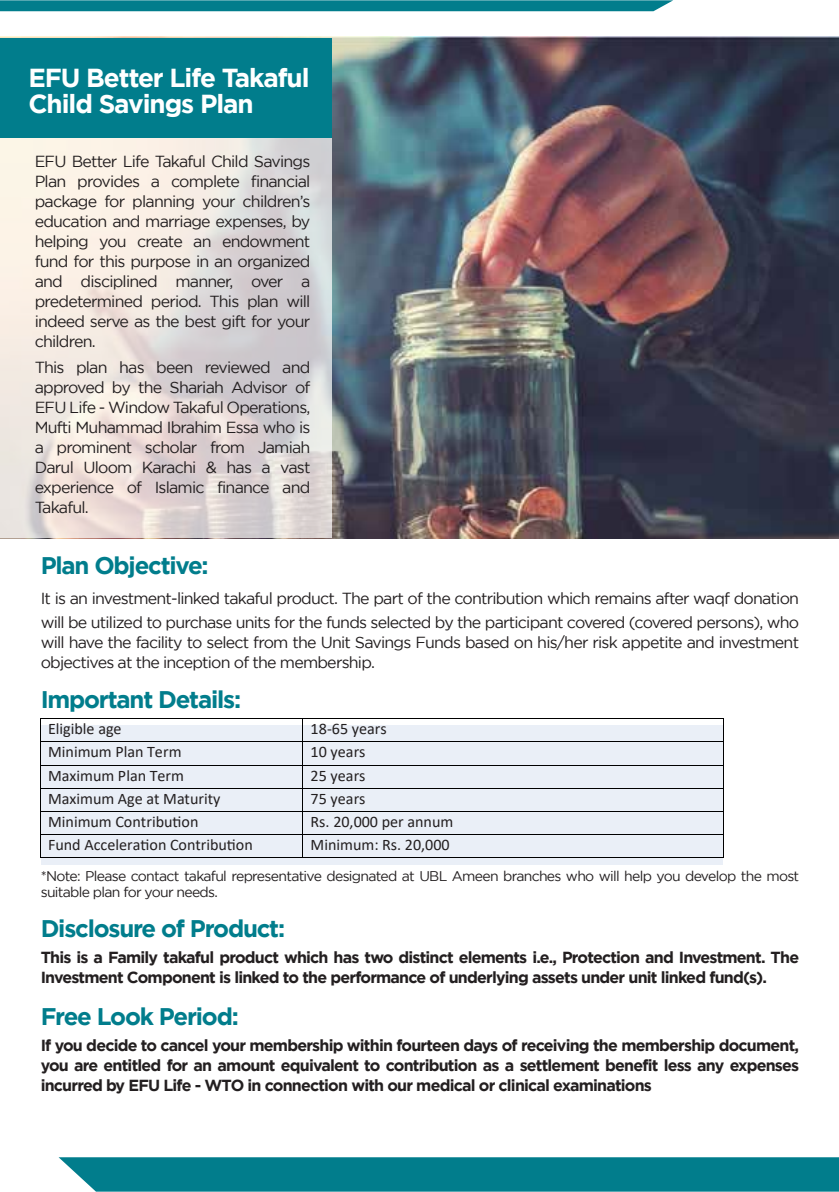
<style>
.page{position:relative;width:839px;height:1192px;background:#fff}
.page>*{position:absolute;margin:0;border:0;box-sizing:border-box;transform-origin:0 0}
.t1{font:700 26px/26px "Gotham";letter-spacing:-.04em;color:#feffff}
.t2{font:700 24px "Gotham";letter-spacing:-.05em;color:#017d8c}
.t3{font:16px/20px "Gotham";letter-spacing:-.05em;color:#231f20;text-align:justify}
.t4{font:700 16px/20px "Gotham";letter-spacing:-.05em;color:#231f20}
.t5{font:16px "Calibri";color:#231f20}
.t6{font:14px/16px "Gotham";letter-spacing:-.05em;color:#231f20}
</style>
<div class="page">
<img style="left:0;top:37px;width:838px;height:502px">
<svg style="left:0;top:0;width:673px;height:11px;background:#0b8290"></svg>
<div style="left:59px;top:1157px;width:779px;height:34px;background:#017d8c"></div>
<div style="left:41px;top:725px;width:681px;height:140px;background:#eaeff7"></div>
<svg style="left:0;top:138px;width:331px;height:400px;background:#e7dfdb"></svg>
<div style="left:0;top:39px;width:331px;height:99px;background:#017d8c"></div>
<hr style="left:41px;top:718px;width:261px;height:1px;background:#000">
<hr style="left:303px;top:718px;width:419px;height:1px;background:#000">
<hr style="left:41px;top:741px;width:261px;height:1px;background:#000">
<hr style="left:303px;top:741px;width:419px;height:1px;background:#000">
<hr style="left:41px;top:765px;width:261px;height:1px;background:#000">
<hr style="left:303px;top:765px;width:419px;height:1px;background:#000">
<hr style="left:41px;top:788px;width:261px;height:1px;background:#000">
<hr style="left:303px;top:788px;width:419px;height:1px;background:#000">
<hr style="left:41px;top:811px;width:261px;height:1px;background:#000">
<hr style="left:303px;top:811px;width:419px;height:1px;background:#000">
<hr style="left:41px;top:834px;width:261px;height:1px;background:#000">
<hr style="left:303px;top:834px;width:419px;height:1px;background:#000">
<svg style="left:40px;top:718px;width:1px;height:140px"></svg>
<hr style="left:41px;top:857px;width:261px;height:1px;background:#000">
<svg style="left:302px;top:718px;width:1px;height:140px"></svg>
<hr style="left:303px;top:857px;width:419px;height:1px;background:#000">
<svg style="left:722px;top:718px;width:1px;height:140px"></svg>
<h1 class="t1" style="left:28px;top:64px;width:282px">EFU Better Life Takaful<br>Child Savings Plan</h1>
<p class="t3" style="left:35px;top:151px;width:277px">EFU Better Life Takaful Child Savings Plan provides a complete financial package for planning your children’s education and marriage expenses, by helping you create an endowment fund for this purpose in an organized and disciplined manner, over a predetermined period. This plan will indeed serve as the best gift for your children.</p>
<p class="t3" style="left:35px;top:357px;width:277px">This plan has been reviewed and approved by the Shariah Advisor of EFU Life - Window Takaful Operations, Mufti Muhammad Ibrahim Essa who is a prominent scholar from Jamiah Darul Uloom Karachi &amp; has a vast experience of Islamic finance and Takaful.</p>
<h2 class="t2" style="left:41px;top:552px;width:169px">Plan Objective:</h2>
<p class="t3" style="left:41px;top:586px;width:759px;line-height:24px">It is an investment-linked takaful product. The part of the contribution which remains after waqf donation will be utilized to purchase units for the funds selected by the participant covered (covered persons), who</p>
<p class="t3" style="left:41px;top:632px;width:759px">will have the facility to select from the Unit Savings Funds based on his/her risk appetite and investment objectives at the inception of the membership.</p>
<h2 class="t2" style="left:41px;top:686px;width:202px">Important Details:</h2>
<p class="t5" style="left:48px;top:718px;width:75px">Eligible age</p>
<p class="t5" style="left:310px;top:718px;width:77px">18-65 years</p>
<p class="t5" style="left:48px;top:741px;width:135px">Minimum Plan Term</p>
<p class="t5" style="left:310px;top:741px;width:56px">10 years</p>
<p class="t5" style="left:48px;top:764px;width:137px">Maximum Plan Term</p>
<p class="t5" style="left:310px;top:764px;width:56px">25 years</p>
<p class="t5" style="left:48px;top:787px;width:174px">Maximum Age at Maturity</p>
<p class="t5" style="left:310px;top:787px;width:56px">75 years</p>
<p class="t5" style="left:48px;top:810px;width:152px">Minimum Contribution</p>
<p class="t5" style="left:310px;top:810px;width:144px">Rs. 20,000 per annum</p>
<p class="t5" style="left:48px;top:833px;width:206px">Fund Acceleration Contribution</p>
<p class="t5" style="left:310px;top:833px;width:140px">Minimum: Rs. 20,000</p>
<p class="t6" style="left:41px;top:867px;width:759px">*Note: Please contact takaful representative designated at UBL Ameen branches who will help you develop the most suitable plan for your needs.</p>
<h2 class="t2" style="left:41px;top:914px;width:246px">Disclosure of Product:</h2>
<p class="t4" style="left:41px;top:946px;width:759px">This is a Family takaful product which has two distinct elements i.e., Protection and Investment. The<br>Investment Component is linked to the performance of underlying assets under unit linked fund(s).</p>
<h2 class="t2" style="left:41px;top:1002px;width:199px">Free Look Period:</h2>
<p class="t4" style="left:41px;top:1034px;width:759px;text-align:justify">If you decide to cancel your membership within fourteen days of receiving the membership document, you are entitled for an amount equivalent to contribution as a settlement benefit less any expenses incurred by EFU Life - WTO in connection with our medical or clinical examinations</p>
</div>
